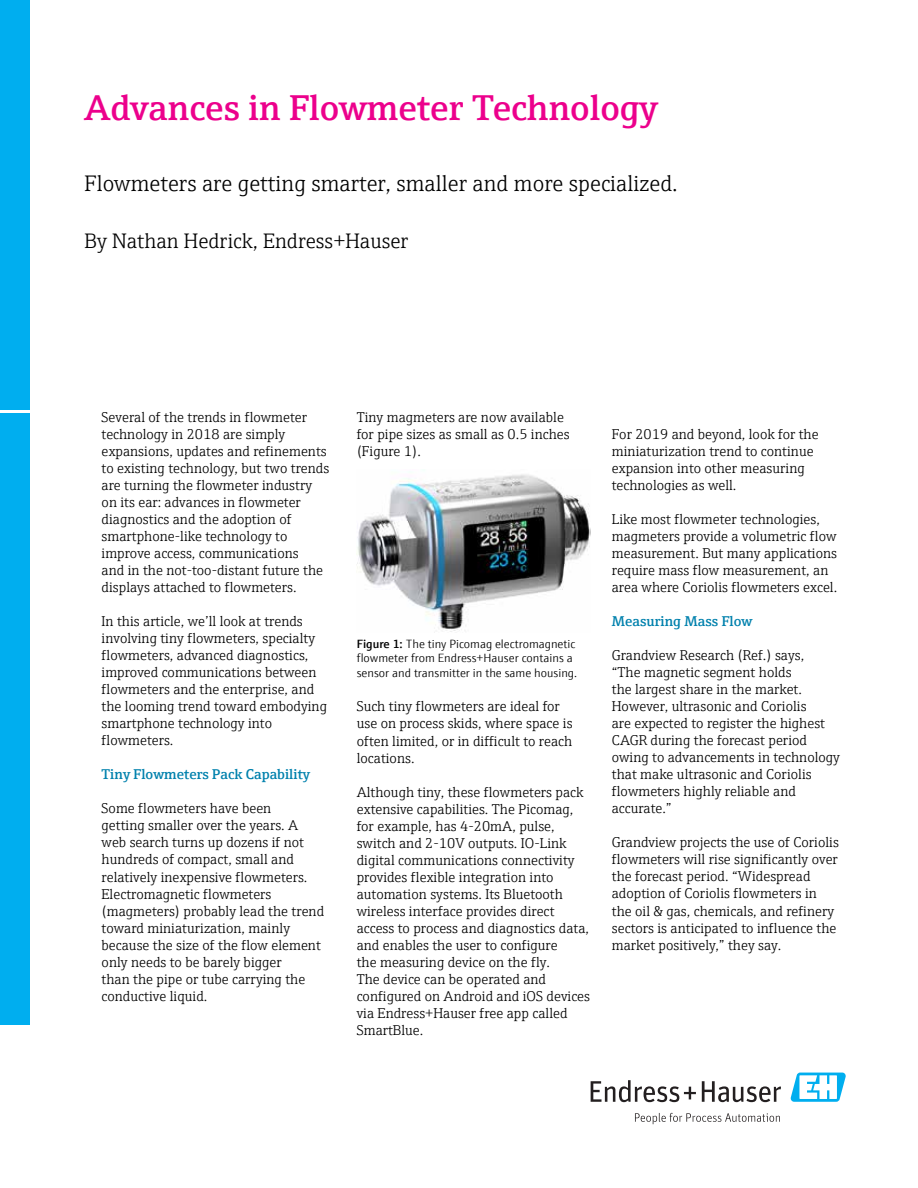
<style>
.page{position:relative;width:918px;height:1188px;background:#fff}
.page>*{position:absolute;margin:0;border:0;box-sizing:border-box;transform-origin:0 0}
.t1{font:600 36px "E+H Serif";color:#ec008c}
.t2{font:300 22.5px "E+H Serif";color:#000}
.t3{font:300 21px "E+H Serif";color:#000}
.t4{font:300 14.25px/17px "E+H Serif";color:#000}
.t5{font:600 14.25px "E+H Serif";color:#0081ad}
.t6{font:300 12px/14.4px "E+H Sans";color:#000}
.s1{font-weight:600}
</style>
<div class="page">
<div style="left:0;top:0;width:29px;height:1025px;background:#00aeef"></div>
<hr style="left:0;top:410px;width:32px;height:2px;background:#fff">
<svg style="left:591px;top:1080px;width:105px;height:22px"></svg>
<svg style="left:702px;top:1081px;width:79px;height:21px"></svg>
<svg style="left:635px;top:1113px;width:145px;height:11px"></svg>
<svg style="left:790px;top:1073px;width:56px;height:29px"></svg>
<img style="left:357px;top:474px;width:234px;height:159px">
<h1 class="t1" style="left:85px;top:80px;width:574px">Advances in Flowmeter Technology</h1>
<h2 class="t2" style="left:85px;top:166px;width:595px">Flowmeters are getting smarter, smaller and more specialized.</h2>
<h3 class="t3" style="left:85px;top:226px;width:325px">By Nathan Hedrick, Endress+Hauser</h3>
<p class="t4" style="left:102px;top:408px;width:229px">Several of the trends in flowmeter technology in 2018 are simply expansions, updates and refinements to existing technology, but two trends are turning the flowmeter industry on its ear: advances in flowmeter diagnostics and the adoption of smartphone-like technology to improve access, communications<br>and in the not-too-distant future the displays attached to flowmeters.</p>
<p class="t4" style="left:102px;top:612px;width:227px">In this article, we’ll look at trends involving tiny flowmeters, specialty flowmeters, advanced diagnostics, improved communications between flowmeters and the enterprise, and the looming trend toward embodying smartphone technology into flowmeters.</p>
<p class="t5" style="left:102px;top:764px;width:210px">Tiny Flowmeters Pack Capability</p>
<p class="t4" style="left:102px;top:799px;width:224px">Some flowmeters have been<br>getting smaller over the years. A web search turns up dozens if not hundreds of compact, small and relatively inexpensive flowmeters.<br>Electromagnetic flowmeters (magmeters) probably lead the trend toward miniaturization, mainly because the size of the flow element only needs to be barely bigger<br>than the pipe or tube carrying the conductive liquid.</p>
<p class="t4" style="left:357px;top:408px;width:215px">Tiny magmeters are now available for pipe sizes as small as 0.5 inches (Figure 1).</p>
<p class="t6" style="left:357px;top:636px;width:222px"><span class="s1">Figure 1:</span> The tiny Picomag electromagnetic flowmeter from Endress+Hauser contains a sensor and transmitter in the same housing.</p>
<p class="t4" style="left:357px;top:697px;width:217px">Such tiny flowmeters are ideal for use on process skids, where space is often limited, or in difficult to reach locations.</p>
<p class="t4" style="left:357px;top:782px;width:235px">Although tiny, these flowmeters pack extensive capabilities. The Picomag, for example, has 4-20mA, pulse, switch and 2-10V outputs. IO-Link digital communications connectivity provides flexible integration into automation systems. Its Bluetooth wireless interface provides direct access to process and diagnostics data, and enables the user to configure<br>the measuring device on the fly.<br>The device can be operated and configured on Android and iOS devices via Endress+Hauser free app called SmartBlue.</p>
<p class="t4" style="left:612px;top:425px;width:208px">For 2019 and beyond, look for the miniaturization trend to continue expansion into other measuring technologies as well.</p>
<p class="t4" style="left:612px;top:510px;width:227px">Like most flowmeter technologies, magmeters provide a volumetric flow measurement. But many applications require mass flow measurement, an area where Coriolis flowmeters excel.</p>
<p class="t5" style="left:612px;top:611px;width:142px">Measuring Mass Flow</p>
<p class="t4" style="left:612px;top:646px;width:230px">Grandview Research (Ref.) says,<br>“The magnetic segment holds<br>the largest share in the market.<br>However, ultrasonic and Coriolis<br>are expected to register the highest<br>CAGR during the forecast period owing to advancements in technology that make ultrasonic and Coriolis flowmeters highly reliable and accurate.”</p>
<p class="t4" style="left:612px;top:833px;width:229px">Grandview projects the use of Coriolis flowmeters will rise significantly over the forecast period. “Widespread adoption of Coriolis flowmeters in the oil &amp; gas, chemicals, and refinery sectors is anticipated to influence the market positively,” they say.</p>
</div>
